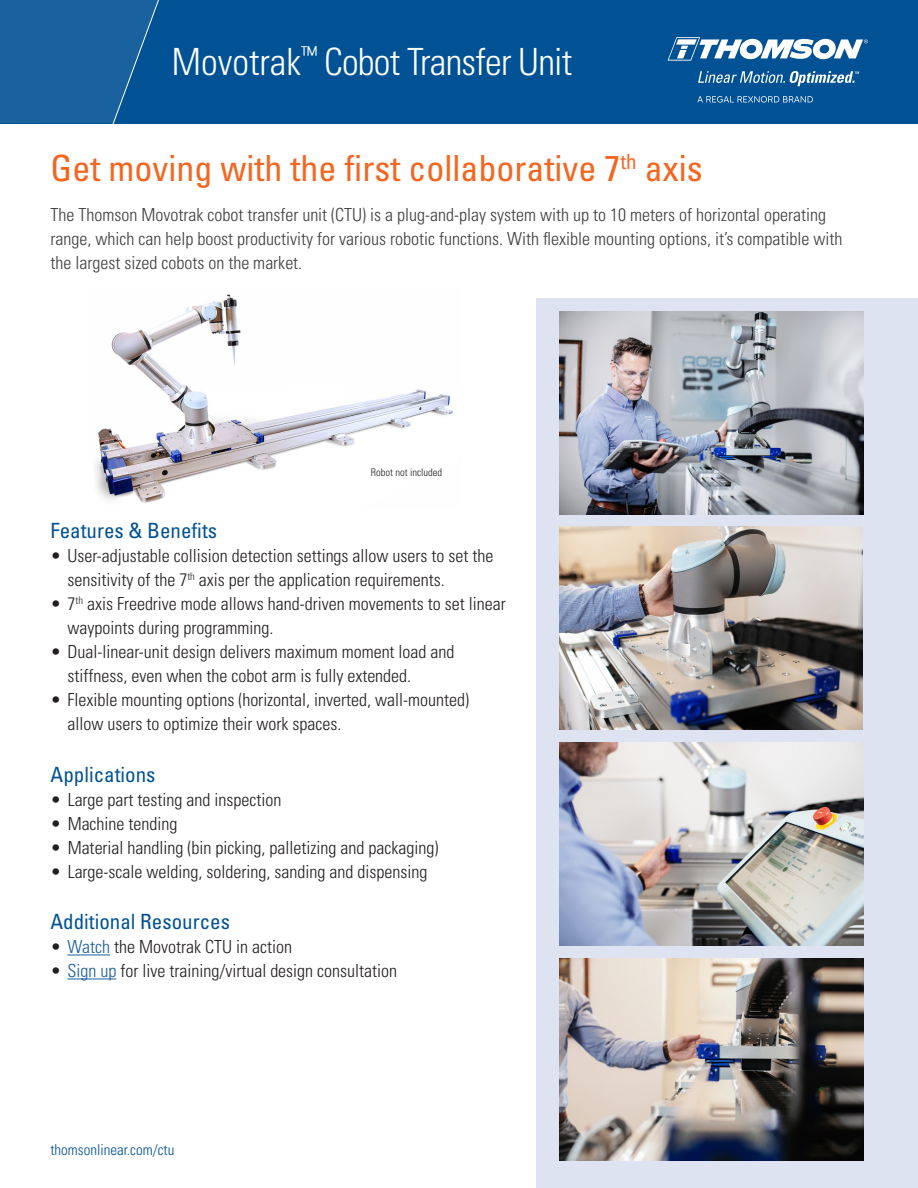
<style>
.page{position:relative;width:918px;height:1188px;background:#fff}
.page>*{position:absolute;margin:0;border:0;box-sizing:border-box;transform-origin:0 0}
.t1{font:300 condensed 37.5px "Univers LT Std";letter-spacing:-.02em;color:#fff}
.t2{font:condensed 36px "Univers LT Std";color:#f36621}
.t3{font:condensed 21px "Univers LT Std";color:#005294}
.t4{font:300 condensed 18px/24px "Univers LT Std";color:#231f20}
.Headline{font:300 condensed 18px/24px "Univers LT Std";color:#3e3e3f}
.t5{font:300 condensed 15px "Univers LT Std";color:#005294}
.t6{font:300 condensed 10.5px "Univers LT Std";color:#231f20}
.s1{color:#175d9e}
</style>
<div class="page">
<div style="left:0;top:0;width:918px;height:123px;background:#005294"></div>
<svg style="left:0;top:0;width:186px;height:124px"></svg>
<div style="left:536px;top:299px;width:382px;height:889px;background:#dde3f0"></div>
<hr style="left:67px;top:955px;width:43px;height:1px;background:#175d9e">
<hr style="left:67px;top:979px;width:49px;height:1px;background:#175d9e">
<svg style="left:697px;top:96px;width:116px;height:7px"></svg>
<svg style="left:668px;top:37px;width:200px;height:24px"></svg>
<svg style="left:698px;top:71px;width:161px;height:15px"></svg>
<img style="left:560px;top:312px;width:303px;height:202px">
<img style="left:560px;top:743px;width:303px;height:202px">
<img style="left:560px;top:958px;width:303px;height:203px">
<img style="left:559px;top:527px;width:304px;height:202px">
<img style="left:96px;top:294px;width:357px;height:209px">
<p class="t1" style="left:172px;top:39px;width:402px">Movotrak<sup>™</sup> Cobot Transfer Unit</p>
<p class="t2" style="left:51px;top:146px;width:654px">Get moving with the first collaborative 7<sup>th</sup> axis</p>
<p class="Headline" style="left:50px;top:202px;width:793px">The Thomson Movotrak cobot transfer unit (CTU) is a plug-and-play system with up to 10 meters of horizontal operating range, which can help boost productivity for various robotic functions. With flexible mounting options, it’s compatible with the largest sized cobots on the market.</p>
<p class="t6" style="left:371px;top:466px;width:73px">Robot not included</p>
<p class="t3" style="left:50px;top:517px;width:168px">Features &amp; Benefits</p>
<p class="t4" style="left:67px;top:544px;width:428px;text-indent:-17px">• User-adjustable collision detection settings allow users to set the sensitivity of the 7<sup>th</sup> axis per the application requirements.</p>
<p class="t4" style="left:67px;top:592px;width:440px;text-indent:-17px">• 7<sup>th</sup> axis Freedrive mode allows hand-driven movements to set linear waypoints during programming.</p>
<p class="t4" style="left:67px;top:640px;width:389px;text-indent:-17px">• Dual-linear-unit design delivers maximum moment load and stiffness, even when the cobot arm is fully extended.</p>
<p class="t4" style="left:67px;top:688px;width:403px;text-indent:-17px">• Flexible mounting options (horizontal, inverted, wall-mounted) allow users to optimize their work spaces.</p>
<p class="t3" style="left:51px;top:761px;width:106px">Applications</p>
<p class="t4" style="left:51px;top:787px;width:232px">• Large part testing and inspection</p>
<p class="t4" style="left:51px;top:811px;width:128px">• Machine tending</p>
<p class="t4" style="left:51px;top:835px;width:389px">• Material handling (bin picking, palletizing and packaging)</p>
<p class="t4" style="left:51px;top:859px;width:378px">• Large-scale welding, soldering, sanding and dispensing</p>
<p class="t3" style="left:50px;top:908px;width:181px">Additional Resources</p>
<p class="t4" style="left:50px;top:935px;width:243px">• <span class="s1">Watch</span> the Movotrak CTU in action</p>
<p class="t4" style="left:50px;top:959px;width:348px">• <span class="s1">Sign up</span> for live training/virtual design consultation</p>
<p class="t5" style="left:50px;top:1141px;width:125px">thomsonlinear.com/ctu</p>
</div>
